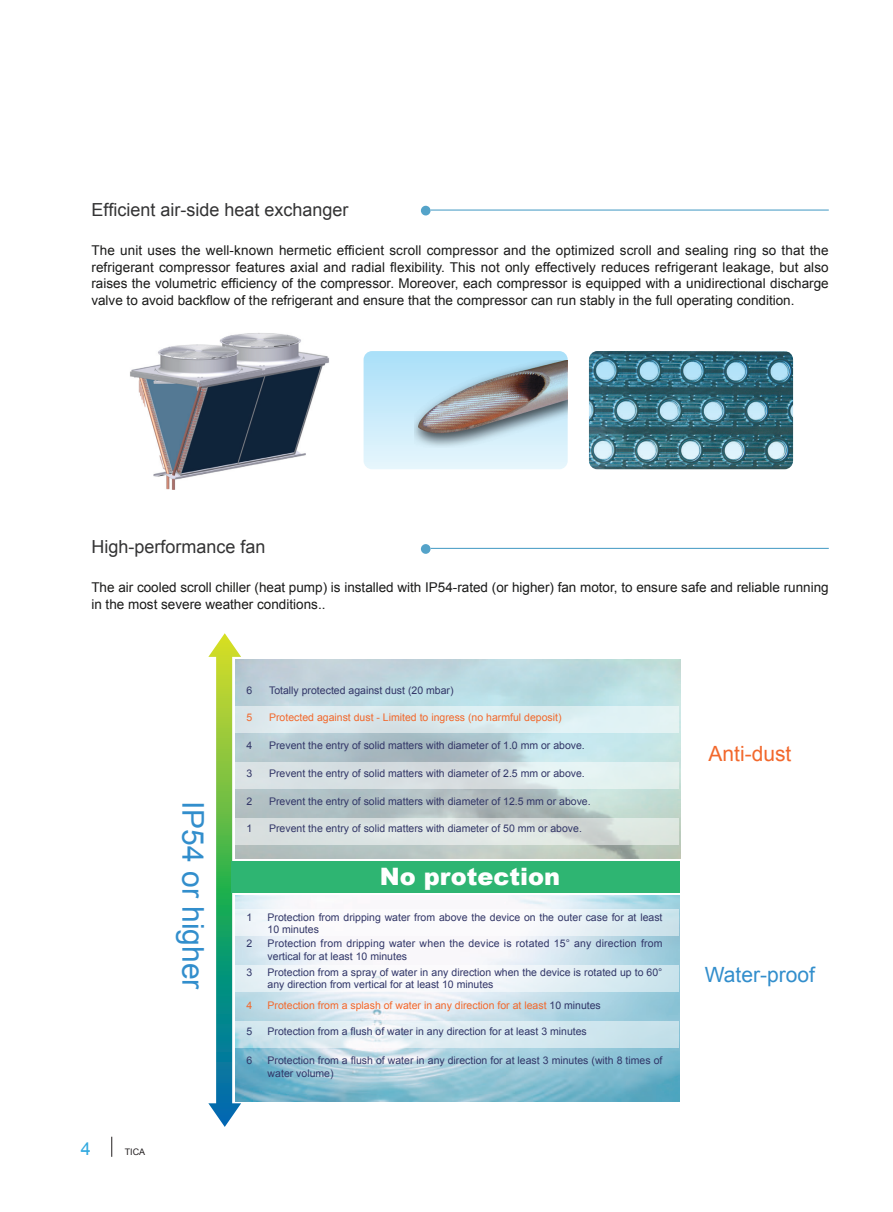
<style>
.page{position:relative;width:893px;height:1212px;background:#fff}
.page>*{position:absolute;margin:0;border:0;box-sizing:border-box;transform-origin:0 0}
.t1{font:30px "Arial";color:#328ecc}
.t2{font:900 24px "Arial";color:#fff}
.t3{font:21px "Arial";color:#328ecc}
.t4{font:21px "Arial";color:#f2682c}
.t5{font:18px "Arial";color:#333334}
.t6{font:18px "Arial";color:#31a9e0}
.t7{font:13.5px/16.5px "Arial";color:#1a1a19;text-align:justify}
.t8{font:10.5px/12.6px "Arial";color:#313668}
.t9{font:10.5px/12.6px "Arial";color:#323667}
.t10{font:10.5px "Arial";color:#f2682c}
.t11{font:9px "Arial";color:#231f20}
.s1{color:#313668}
</style>
<div class="page">
<svg style="left:111px;top:1137px;width:1px;height:20px"></svg>
<img style="left:241px;top:895px;width:438px;height:207px">
<svg style="left:241px;top:909px;width:438px;height:26px"></svg>
<svg style="left:241px;top:965px;width:438px;height:27px"></svg>
<svg style="left:241px;top:1021px;width:438px;height:27px;background:#d7e9ef"></svg>
<div style="left:235px;top:706px;width:444px;height:26px;background:#dcecf0"></div>
<div style="left:235px;top:762px;width:444px;height:27px;background:linear-gradient(to right,#d3d9de,#e3f1ef)"></div>
<svg style="left:241px;top:818px;width:438px;height:27px;background:#dae2df"></svg>
<svg style="left:208px;top:633px;width:33px;height:494px"></svg>
<div style="left:232px;top:861px;width:448px;height:31px;background:#2eb572"></div>
<div style="left:421px;top:206px;width:10px;height:9px;background:#54a3c9;border-radius:50%"></div>
<hr style="left:431px;top:209px;width:398px;height:2px;background:#54a3c9">
<div style="left:421px;top:544px;width:10px;height:10px;background:#54a3c9;border-radius:50%"></div>
<hr style="left:431px;top:548px;width:398px;height:1px;background:#54a3c9">
<img style="left:130px;top:333px;width:199px;height:157px">
<svg style="left:364px;top:351px;width:204px;height:118px;background:#ccebfa"></svg>
<img style="left:414px;top:360px;width:153px;height:87px">
<img style="left:589px;top:351px;width:204px;height:118px">
<h3 class="t5" style="left:91px;top:197px;width:259px">Efficient air-side heat exchanger</h3>
<p class="t7" style="left:91px;top:242px;width:739px">The unit uses the well-known hermetic efficient scroll compressor and the optimized scroll and sealing ring so that the refrigerant compressor features axial and radial flexibility. This not only effectively reduces refrigerant leakage, but also raises the volumetric efficiency of the compressor. Moreover, each compressor is equipped with a unidirectional discharge valve to avoid backflow of the refrigerant and ensure that the compressor can run stably in the full operating condition.</p>
<h3 class="t5" style="left:91px;top:535px;width:176px">High-performance fan</h3>
<p class="t7" style="left:91px;top:579px;width:739px">The air cooled scroll chiller (heat pump) is installed with IP54-rated (or higher) fan motor, to ensure safe and reliable running in the most severe weather conditions..</p>
<h1 class="t1" style="left:213px;top:801px;width:190px;rotate:90deg">IP54 or higher</h1>
<h3 class="t6" style="left:81px;top:1137px;width:12px">4</h3>
<p class="t11" style="left:125px;top:1146px;width:22px">TICA</p>
<p class="t9" style="left:247px;top:684px;width:7px">6</p>
<p class="t9" style="left:269px;top:684px;width:186px">Totally protected against dust (20 mbar)</p>
<p class="t10" style="left:247px;top:711px;width:7px">5</p>
<p class="t10" style="left:269px;top:711px;width:294px">Protected against dust - Limited to ingress (no harmful deposit)</p>
<p class="t9" style="left:247px;top:739px;width:7px">4</p>
<p class="t9" style="left:269px;top:739px;width:317px">Prevent the entry of solid matters with diameter of 1.0 mm or above.</p>
<p class="t9" style="left:247px;top:767px;width:7px">3</p>
<p class="t9" style="left:269px;top:767px;width:317px">Prevent the entry of solid matters with diameter of 2.5 mm or above.</p>
<p class="t9" style="left:247px;top:795px;width:7px">2</p>
<p class="t9" style="left:269px;top:795px;width:323px">Prevent the entry of solid matters with diameter of 12.5 mm or above.</p>
<p class="t9" style="left:247px;top:822px;width:7px">1</p>
<p class="t9" style="left:269px;top:822px;width:314px">Prevent the entry of solid matters with diameter of 50 mm or above.</p>
<h2 class="t2" style="left:380px;top:859px;width:182px">No protection</h2>
<p class="t9" style="left:247px;top:911px;width:7px">1</p>
<p class="t9" style="left:268px;top:911px;width:396px">Protection from dripping water from above the device on the outer case for at least<br>10 minutes</p>
<p class="t8" style="left:247px;top:937px;width:7px">2</p>
<p class="t8" style="left:268px;top:937px;width:396px">Protection from dripping water when the device is rotated 15° any direction from vertical for at least 10 minutes</p>
<p class="t8" style="left:247px;top:966px;width:7px">3</p>
<p class="t8" style="left:268px;top:966px;width:396px">Protection from a spray of water in any direction when the device is rotated up to 60° any direction from vertical for at least 10 minutes</p>
<p class="t10" style="left:247px;top:999px;width:7px">4</p>
<p class="t10" style="left:268px;top:999px;width:335px">Protection from a splash of water in any direction for at least <span class="s1">10 minutes</span></p>
<p class="t8" style="left:247px;top:1025px;width:7px">5</p>
<p class="t8" style="left:268px;top:1025px;width:321px">Protection from a flush of water in any direction for at least 3 minutes</p>
<p class="t8" style="left:247px;top:1054px;width:7px">6</p>
<p class="t8" style="left:268px;top:1054px;width:396px">Protection from a flush of water in any direction for at least 3 minutes (with 8 times of water volume)</p>
<h3 class="t4" style="left:708px;top:739px;width:84px">Anti-dust</h3>
<h3 class="t3" style="left:705px;top:960px;width:112px">Water-proof</h3>
</div>
